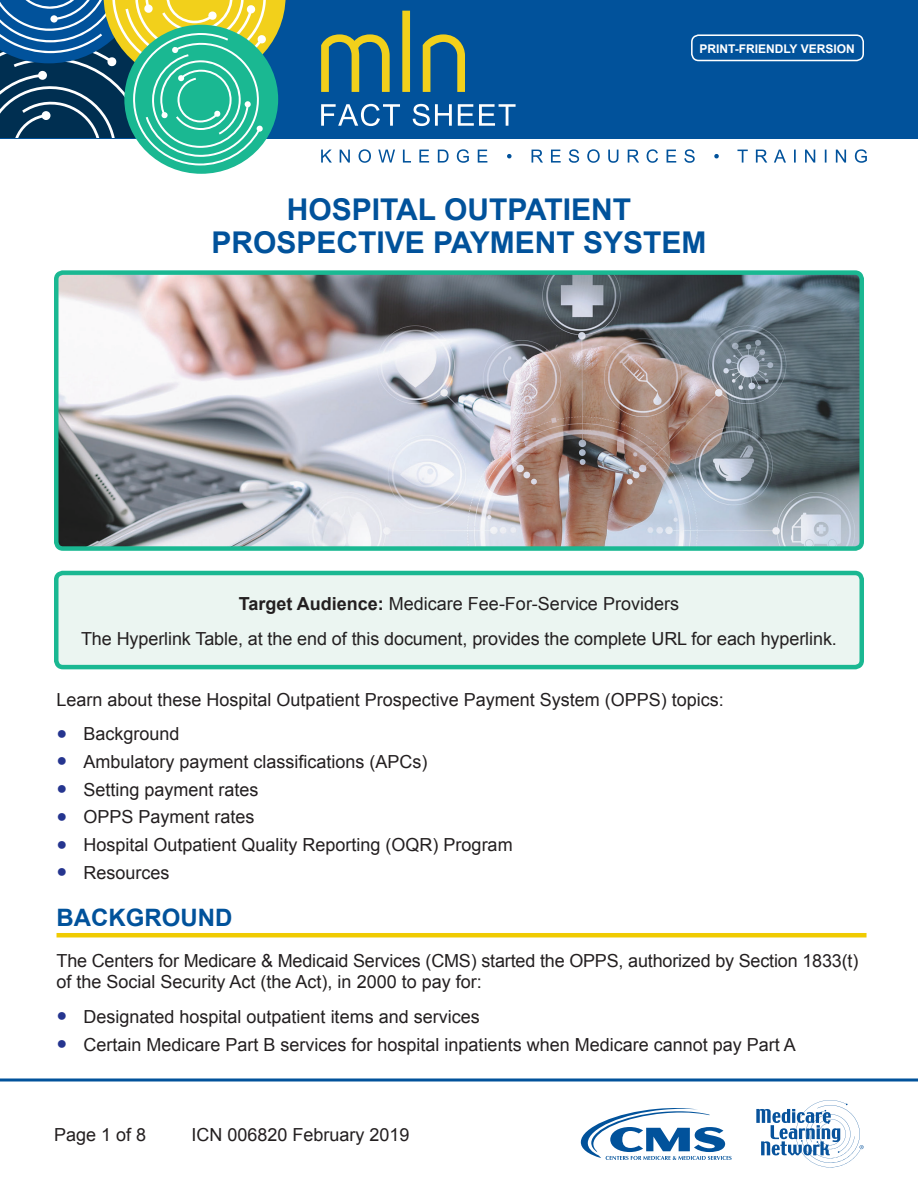
<style>
.page{position:relative;width:918px;height:1188px;background:#fff}
.page>*{position:absolute;margin:0;border:0;box-sizing:border-box;transform-origin:0 0}
.t1{font:700 30px/33px "Arial";color:#01529b;text-align:center}
.t2{font:700 24px "Arial";color:#01529b}
.t3{font:18px/21px "Arial";color:#231f20}
.t4{font:700 12px "Arial";color:#fff}
.s1{font-weight:700}
.s2{color:#25358f}
</style>
<div class="page">
<svg style="left:0;top:1078px;width:918px;height:4px;background:#407db3"></svg>
<div style="left:0;top:0;width:918px;height:138px;background:#01529b"></div>
<svg style="left:0;top:0;width:286px;height:165px"></svg>
<svg style="left:321px;top:11px;width:144px;height:81px"></svg>
<svg style="left:321px;top:149px;width:546px;height:14px"></svg>
<svg style="left:321px;top:104px;width:195px;height:22px"></svg>
<svg style="left:581px;top:1108px;width:151px;height:52px"></svg>
<svg style="left:756px;top:1100px;width:108px;height:67px"></svg>
<div style="left:691px;top:34px;width:173px;height:27px;border:2px solid #fff;border-radius:7px"></div>
<div style="left:56px;top:573px;width:806px;height:94px;background:#ebf5f1;border-radius:7px"></div>
<div style="left:54px;top:571px;width:810px;height:98px;border:4px solid #1ab892;border-radius:7px"></div>
<img style="left:59px;top:275px;width:800px;height:271px">
<div style="left:54px;top:270px;width:810px;height:281px;border:4px solid #1ab892;border-radius:7px"></div>
<hr style="left:57px;top:933px;width:810px;height:4px;background:#f0cb02">
<p class="t4" style="left:699px;top:41px;width:157px">PRINT-FRIENDLY VERSION</p>
<h1 class="t1" style="left:211px;top:194px;width:497px">HOSPITAL OUTPATIENT<br>PROSPECTIVE PAYMENT SYSTEM</h1>
<p class="t3" style="left:239px;top:593px;width:442px"><span class="s1">Target Audience:</span> Medicare Fee-For-Service Providers</p>
<p class="t3" style="left:81px;top:628px;width:757px">The Hyperlink Table, at the end of this document, provides the complete URL for each hyperlink.</p>
<p class="t3" style="left:57px;top:689px;width:669px">Learn about these Hospital Outpatient Prospective Payment System (OPPS) topics:</p>
<p class="t3" style="left:57px;top:724px;width:125px"><span class="s2">●</span> Background</p>
<p class="t3" style="left:57px;top:751px;width:373px"><span class="s2">●</span> Ambulatory payment classifications (APCs)</p>
<p class="t3" style="left:57px;top:779px;width:204px"><span class="s2">●</span> Setting payment rates</p>
<p class="t3" style="left:57px;top:807px;width:200px"><span class="s2">●</span> OPPS Payment rates</p>
<p class="t3" style="left:57px;top:835px;width:458px"><span class="s2">●</span> Hospital Outpatient Quality Reporting (OQR) Program</p>
<p class="t3" style="left:57px;top:862px;width:115px"><span class="s2">●</span> Resources</p>
<h2 class="t2" style="left:57px;top:902px;width:177px">BACKGROUND</h2>
<p class="t3" style="left:57px;top:951px;width:803px">The Centers for Medicare &amp; Medicaid Services (CMS) started the OPPS, authorized by Section 1833(t) of the Social Security Act (the Act), in 2000 to pay for:</p>
<p class="t3" style="left:57px;top:1006px;width:425px"><span class="s2">●</span> Designated hospital outpatient items and services</p>
<p class="t3" style="left:57px;top:1034px;width:741px"><span class="s2">●</span> Certain Medicare Part B services for hospital inpatients when Medicare cannot pay Part A</p>
<p class="t3" style="left:54px;top:1124px;width:94px">Page 1 of 8</p>
<p class="t3" style="left:192px;top:1124px;width:220px">ICN 006820 February 2019</p>
</div>
